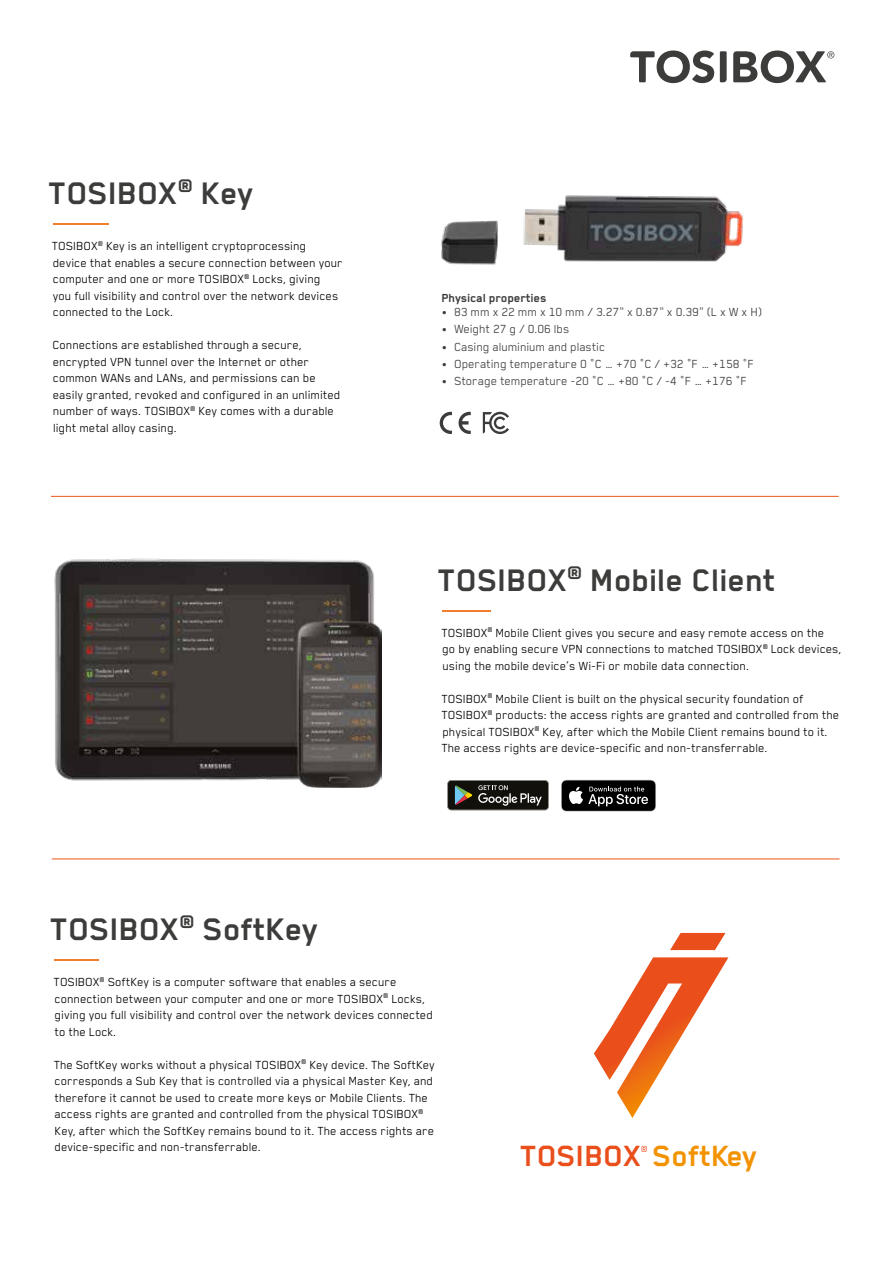
<style>
.page{position:relative;width:893px;height:1263px;background:#fff}
.page>*{position:absolute;margin:0;border:0;box-sizing:border-box;transform-origin:0 0}
.t1{font:700 36px "Blender";color:#3c3c3b}
.t2{font:700 33.75px "Blender";color:#e94e1b}
.t3{font:13.5px/16.5px "Blender";color:#000}
.t4{font:13.5px "Blender";letter-spacing:-.005em;color:#3c3c3b}
.t5{font:700 13.5px "Blender";letter-spacing:-.005em;color:#3c3c3b}
.s1{color:#f39200}
</style>
<div class="page">
<svg style="left:630px;top:51px;width:204px;height:32px"></svg>
<hr style="left:53px;top:223px;width:55px;height:2px;background:#f07e2d">
<hr style="left:442px;top:610px;width:49px;height:2px;background:#f07e2d">
<hr style="left:54px;top:959px;width:45px;height:2px;background:#f07e2d">
<hr style="left:51px;top:496px;width:788px;height:1px;background:#ea5616">
<hr style="left:52px;top:859px;width:787px;height:1px;background:#ea5616">
<img style="left:441px;top:195px;width:302px;height:70px">
<img style="left:54px;top:558px;width:327px;height:229px">
<svg style="left:641px;top:1146px;width:6px;height:6px"></svg>
<svg style="left:594px;top:957px;width:134px;height:161px"></svg>
<svg style="left:670px;top:933px;width:55px;height:17px"></svg>
<svg style="left:447px;top:780px;width:102px;height:30px;background:#393832"></svg>
<svg style="left:561px;top:780px;width:95px;height:31px;background:#2f2f2f"></svg>
<svg style="left:459px;top:412px;width:12px;height:22px"></svg>
<svg style="left:440px;top:412px;width:12px;height:22px"></svg>
<svg style="left:483px;top:412px;width:26px;height:22px"></svg>
<h1 class="t1" style="left:49px;top:173px;width:206px">TOSIBOX<sup>®</sup> Key</h1>
<p class="t3" style="left:52px;top:237px;width:292px">TOSIBOX<sup>®</sup> Key is an intelligent cryptoprocessing device that enables a secure connection between your computer and one or more TOSIBOX<sup>®</sup> Locks, giving<br>you full visibility and control over the network devices connected to the Lock.</p>
<p class="t3" style="left:53px;top:336px;width:289px">Connections are established through a secure, encrypted VPN tunnel over the Internet or other common WANs and LANs, and permissions can be easily granted, revoked and configured in an unlimited number of ways. TOSIBOX<sup>®</sup> Key comes with a durable light metal alloy casing.</p>
<p class="t5" style="left:442px;top:291px;width:106px">Physical properties</p>
<p class="t4" style="left:442px;top:304px;width:322px">• 83 mm x 22 mm x 10 mm / 3.27" x 0.87" x 0.39" (L x W x H)</p>
<p class="t4" style="left:442px;top:322px;width:129px">• Weight 27 g / 0.06 lbs</p>
<p class="t4" style="left:442px;top:339px;width:165px">• Casing aluminium and plastic</p>
<p class="t4" style="left:442px;top:356px;width:314px">• Operating temperature 0 °C … +70 °C / +32 °F … +158 °F</p>
<p class="t4" style="left:442px;top:374px;width:307px">• Storage temperature -20 °C … +80 °C / -4 °F … +176 °F</p>
<h1 class="t1" style="left:438px;top:560px;width:339px">TOSIBOX<sup>®</sup> Mobile Client</h1>
<p class="t3" style="left:442px;top:624px;width:402px">TOSIBOX<sup>®</sup> Mobile Client gives you secure and easy remote access on the<br>go by enabling secure VPN connections to matched TOSIBOX<sup>®</sup> Lock devices, using the mobile device’s Wi-Fi or mobile data connection.</p>
<p class="t3" style="left:442px;top:690px;width:399px">TOSIBOX<sup>®</sup> Mobile Client is built on the physical security foundation of TOSIBOX<sup>®</sup> products: the access rights are granted and controlled from the physical TOSIBOX<sup>®</sup> Key, after which the Mobile Client remains bound to it.<br>The access rights are device-specific and non-transferrable.</p>
<h1 class="t1" style="left:51px;top:910px;width:269px">TOSIBOX<sup>®</sup> SoftKey</h1>
<p class="t3" style="left:54px;top:973px;width:381px">TOSIBOX<sup>®</sup> SoftKey is a computer software that enables a secure connection between your computer and one or more TOSIBOX<sup>®</sup> Locks, giving you full visibility and control over the network devices connected to the Lock.</p>
<p class="t3" style="left:54px;top:1056px;width:383px">The SoftKey works without a physical TOSIBOX<sup>®</sup> Key device. The SoftKey corresponds a Sub Key that is controlled via a physical Master Key, and therefore it cannot be used to create more keys or Mobile Clients. The access rights are granted and controlled from the physical TOSIBOX<sup>® </sup>Key, after which the SoftKey remains bound to it. The access rights are device-specific and non-transferrable.</p>
<h2 class="t2" style="left:520px;top:1137px;width:239px">TOSIBOX <span class="s1">SoftKey</span></h2>
</div>
